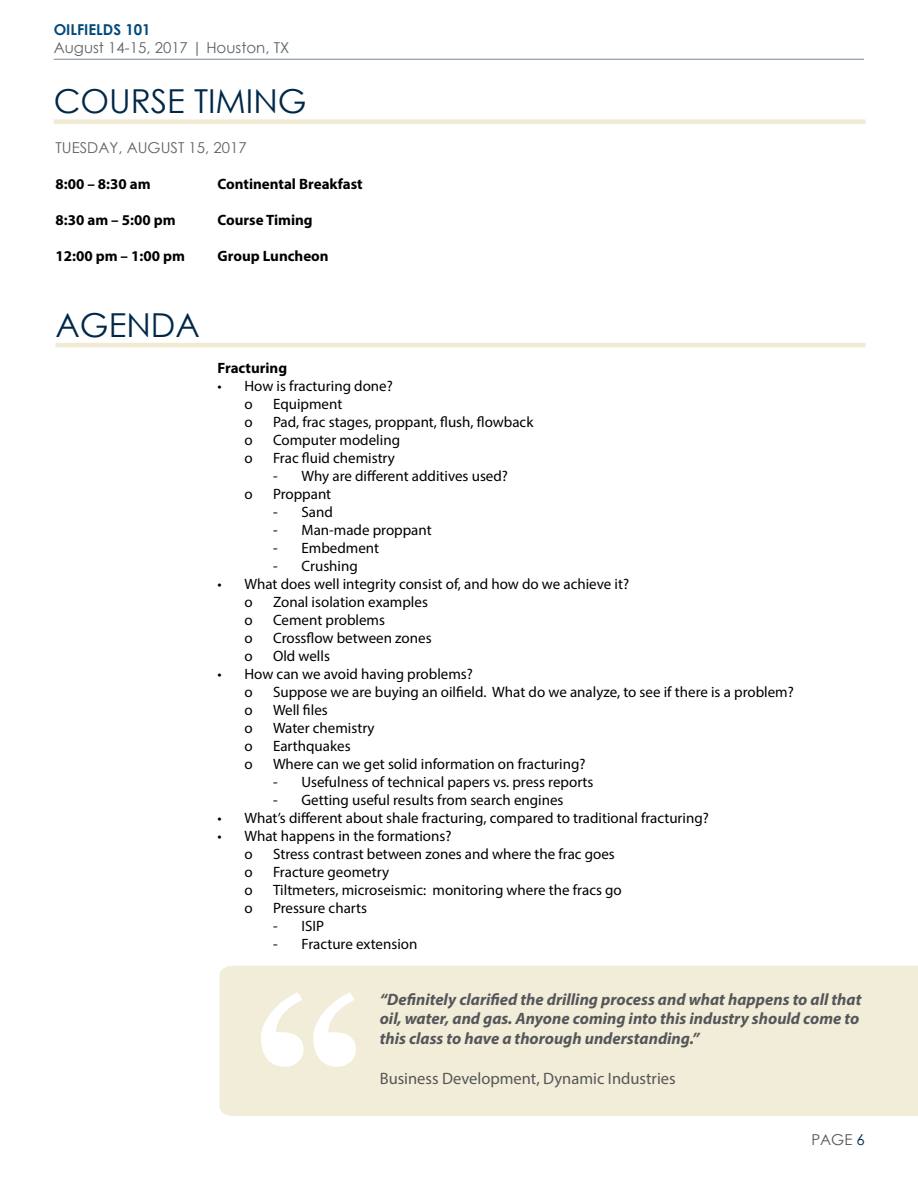
<style>
.page{position:relative;width:918px;height:1188px;background:#fff}
.page>*{position:absolute;margin:0;border:0;box-sizing:border-box;transform-origin:0 0}
.t1{font:33px "Century Gothic";color:#002848}
.t2{font:italic 700 16.5px/19.8px "Myriad Pro";color:#55565a}
.t3{font:16.5px "Myriad Pro";color:#55565a}
.t4{font:15px/18px "Myriad Pro";color:#000}
.t5{font:700 15px "Myriad Pro";color:#000}
.t6{font:15px "Century Gothic";color:#636365}
.t7{font:700 15px "Century Gothic";color:#00497c}
.t8{font:15px "Century Gothic";color:#55565a}
.s1{color:#002848}
</style>
<div class="page">
<hr style="left:54px;top:59px;width:810px;height:1px;background:#002848">
<div style="left:220px;top:966px;width:698px;height:150px;background:#f2edd8"></div>
<div style="left:54px;top:119px;width:812px;height:5px;background:#f0ead2"></div>
<hr style="left:56px;top:343px;width:809px;height:4px;background:#f0ead2">
<svg style="left:261px;top:992px;width:95px;height:75px"></svg>
<p class="t7" style="left:54px;top:19px;width:98px">OILFIELDS 101</p>
<p class="t6" style="left:54px;top:37px;width:237px">August 14-15, 2017 | Houston, TX</p>
<h1 class="t1" style="left:54px;top:78px;width:254px">COURSE TIMING</h1>
<p class="t6" style="left:56px;top:137px;width:193px">TUESDAY, AUGUST 15, 2017</p>
<p class="t5" style="left:56px;top:174px;width:97px">8:00 – 8:30 am</p>
<p class="t5" style="left:218px;top:174px;width:147px">Continental Breakfast</p>
<p class="t5" style="left:56px;top:210px;width:122px">8:30 am – 5:00 pm</p>
<p class="t5" style="left:218px;top:210px;width:97px">Course Timing</p>
<p class="t5" style="left:56px;top:246px;width:131px">12:00 pm – 1:00 pm</p>
<p class="t5" style="left:218px;top:246px;width:113px">Group Luncheon</p>
<h1 class="t1" style="left:56px;top:302px;width:146px">AGENDA</h1>
<p class="t5" style="left:218px;top:358px;width:71px">Fracturing</p>
<p class="t4" style="left:245px;top:377px;width:150px;text-indent:-27px">• How is fracturing done? o</p>
<p class="t4" style="left:273px;top:395px;width:71px">Equipment</p>
<p class="t4" style="left:245px;top:413px;width:10px">o</p>
<p class="t4" style="left:273px;top:413px;width:262px">Pad, frac stages, proppant, flush, flowback</p>
<p class="t4" style="left:245px;top:431px;width:10px">o</p>
<p class="t4" style="left:273px;top:431px;width:129px">Computer modeling</p>
<p class="t4" style="left:245px;top:449px;width:10px">o</p>
<p class="t4" style="left:273px;top:449px;width:123px">Frac fluid chemistry</p>
<p class="t4" style="left:273px;top:467px;width:236px">- Why are different additives used?</p>
<p class="t4" style="left:245px;top:485px;width:10px">o</p>
<p class="t4" style="left:273px;top:485px;width:60px">Proppant</p>
<p class="t4" style="left:273px;top:503px;width:61px">- Sand</p>
<p class="t4" style="left:273px;top:521px;width:160px">- Man-made proppant</p>
<p class="t4" style="left:273px;top:539px;width:108px">- Embedment</p>
<p class="t4" style="left:273px;top:557px;width:86px">- Crushing</p>
<p class="t4" style="left:245px;top:575px;width:386px;text-indent:-27px">• What does well integrity consist of, and how do we achieve it? o</p>
<p class="t4" style="left:273px;top:593px;width:156px">Zonal isolation examples</p>
<p class="t4" style="left:245px;top:611px;width:10px">o</p>
<p class="t4" style="left:273px;top:611px;width:114px">Cement problems</p>
<p class="t4" style="left:245px;top:629px;width:10px">o</p>
<p class="t4" style="left:273px;top:629px;width:160px">Crossflow between zones</p>
<p class="t4" style="left:245px;top:647px;width:10px">o</p>
<p class="t4" style="left:273px;top:647px;width:58px">Old wells</p>
<p class="t4" style="left:245px;top:665px;width:230px;text-indent:-27px">• How can we avoid having problems? o</p>
<p class="t4" style="left:273px;top:683px;width:522px">Suppose we are buying an oilfield. What do we analyze, to see if there is a problem?</p>
<p class="t4" style="left:245px;top:701px;width:10px">o</p>
<p class="t4" style="left:273px;top:701px;width:56px">Well files</p>
<p class="t4" style="left:245px;top:719px;width:10px">o</p>
<p class="t4" style="left:273px;top:719px;width:103px">Water chemistry</p>
<p class="t4" style="left:245px;top:737px;width:10px">o</p>
<p class="t4" style="left:273px;top:737px;width:79px">Earthquakes</p>
<p class="t4" style="left:245px;top:755px;width:10px">o</p>
<p class="t4" style="left:273px;top:755px;width:314px">Where can we get solid information on fracturing?</p>
<p class="t4" style="left:273px;top:773px;width:322px">- Usefulness of technical papers vs. press reports</p>
<p class="t4" style="left:273px;top:791px;width:292px">- Getting useful results from search engines</p>
<p class="t4" style="left:218px;top:809px;width:493px">• What’s different about shale fracturing, compared to traditional fracturing?</p>
<p class="t4" style="left:245px;top:827px;width:208px;text-indent:-27px">• What happens in the formations? o</p>
<p class="t4" style="left:273px;top:845px;width:343px">Stress contrast between zones and where the frac goes</p>
<p class="t4" style="left:245px;top:863px;width:10px">o</p>
<p class="t4" style="left:273px;top:863px;width:118px">Fracture geometry</p>
<p class="t4" style="left:245px;top:881px;width:10px">o</p>
<p class="t4" style="left:273px;top:881px;width:350px">Tiltmeters, microseismic: monitoring where the fracs go</p>
<p class="t4" style="left:245px;top:899px;width:10px">o</p>
<p class="t4" style="left:273px;top:899px;width:96px">Pressure charts</p>
<p class="t4" style="left:273px;top:917px;width:53px">- ISIP</p>
<p class="t4" style="left:273px;top:935px;width:146px">- Fracture extension</p>
<p class="t2" style="left:380px;top:989px;width:483px">“Definitely clarified the drilling process and what happens to all that oil, water, and gas. Anyone coming into this industry should come to this class to have a thorough understanding.”</p>
<p class="t3" style="left:380px;top:1068px;width:297px">Business Development, Dynamic Industries</p>
<p class="t8" style="left:811px;top:1129px;width:55px">PAGE <span class="s1">6</span></p>
</div>
